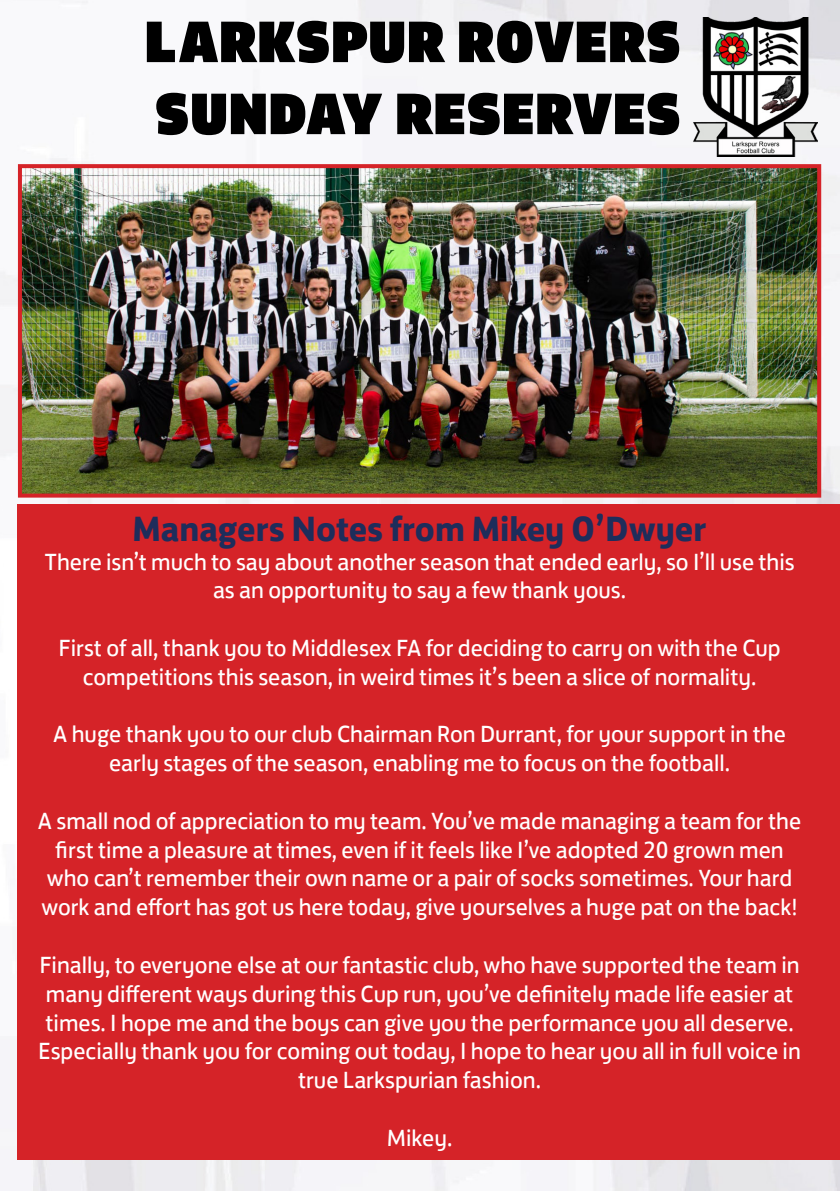
<style>
.page{position:relative;width:840px;height:1191px;background:#fff}
.page>*{position:absolute;margin:0;border:0;box-sizing:border-box;transform-origin:0 0}
.t1{font:60px/72px "FS Jack Poster";color:#000}
.t2{font:700 36px "FS Jack";color:#1e2d5b}
.t3{font:24px/28.8px "FS Jack";color:#fff;text-align:center}
</style>
<div class="page">
<img style="left:0;top:0;width:839px;height:1191px">
<div style="left:18px;top:505px;width:821px;height:654px;background:#d52328"></div>
<img style="left:691px;top:17px;width:125px;height:140px">
<img style="left:23px;top:169px;width:792px;height:323px">
<div style="left:18px;top:164px;width:802px;height:333px;border:4px solid #d52328"></div>
<h1 class="t1" style="left:144px;top:3px;width:538px">LARKSPUR ROVERS<br>SUNDAY RESERVES</h1>
<h2 class="t2" style="left:132px;top:498px;width:575px">Managers Notes from Mikey O’Dwyer</h2>
<p class="t3" style="left:44px;top:545px;width:751px">There isn’t much to say about another season that ended early, so I’ll use this as an opportunity to say a few thank yous.</p>
<p class="t3" style="left:58px;top:631px;width:723px">First of all, thank you to Middlesex FA for deciding to carry on with the Cup competitions this season, in weird times it’s been a slice of normality.</p>
<p class="t3" style="left:53px;top:718px;width:733px">A huge thank you to our club Chairman Ron Durrant, for your support in the early stages of the season, enabling me to focus on the football.</p>
<p class="t3" style="left:38px;top:804px;width:764px">A small nod of appreciation to my team. You’ve made managing a team for the first time a pleasure at times, even if it feels like I’ve adopted 20 grown men who can’t remember their own name or a pair of socks sometimes. Your hard work and effort has got us here today, give yourselves a huge pat on the back!</p>
<p class="t3" style="left:38px;top:948px;width:763px">Finally, to everyone else at our fantastic club, who have supported the team in many different ways during this Cup run, you’ve definitely made life easier at times. I hope me and the boys can give you the performance you all deserve.<br>Especially thank you for coming out today, I hope to hear you all in full voice in true Larkspurian fashion.</p>
<p class="t3" style="left:386px;top:1121px;width:67px">Mikey.</p>
</div>
